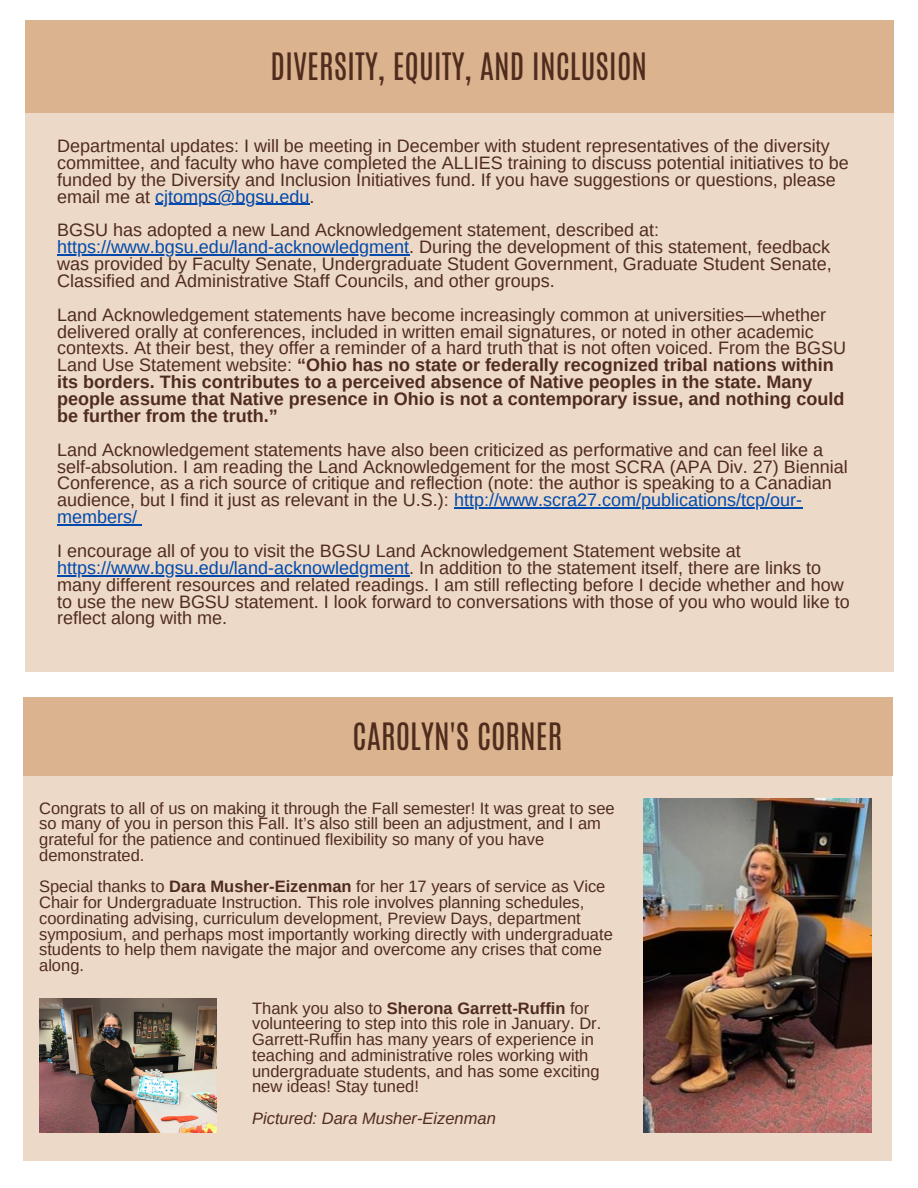
<style>
.page{position:relative;width:918px;height:1188px;background:#fff}
.page>*{position:absolute;margin:0;border:0;box-sizing:border-box;transform-origin:0 0}
.t1{font:31.5px "Antonio";color:#4f2c1d}
.t2{font:18px/16.8px "Arimo";color:#4f2c1d}
.t3{font:16.5px/15.8px "Arimo";color:#4f2c1d}
.t4{font:italic 16.5px "Arimo";color:#4f2c1d}
.s1{color:#004aad}
.s2{font-weight:700}
</style>
<div class="page">
<div style="left:25px;top:20px;width:868px;height:652px;background:#edd9c7"></div>
<div style="left:25px;top:20px;width:868px;height:92px;background:#dbb38f"></div>
<div style="left:23px;top:697px;width:868px;height:463px;background:#edd9c7"></div>
<div style="left:23px;top:697px;width:869px;height:79px;background:#dbb38f"></div>
<img style="left:643px;top:798px;width:229px;height:335px">
<img style="left:39px;top:998px;width:178px;height:134px">
<hr style="left:155px;top:204px;width:154px;height:1px;background:#004aad">
<hr style="left:57px;top:254px;width:352px;height:1px;background:#004aad">
<hr style="left:454px;top:507px;width:348px;height:2px;background:#004aad">
<hr style="left:57px;top:524px;width:80px;height:1px;background:#004aad">
<hr style="left:57px;top:575px;width:352px;height:1px;background:#004aad">
<p class="t1" style="left:270px;top:44px;width:378px">DIVERSITY, EQUITY, AND INCLUSION</p>
<p class="t2" style="left:57px;top:137px;width:793px">Departmental updates: I will be meeting in December with student representatives of the diversity committee, and faculty who have completed the ALLIES training to discuss potential initiatives to be funded by the Diversity and Inclusion Initiatives fund. If you have suggestions or questions, please email me at <span class="s1">cjtomps@bgsu.edu</span>.</p>
<p class="t2" style="left:57px;top:222px;width:776px">BGSU has adopted a new Land Acknowledgement statement, described at: <span class="s1">https://www.bgsu.edu/land-acknowledgment</span>. During the development of this statement, feedback was provided by Faculty Senate, Undergraduate Student Government, Graduate Student Senate, Classified and Administrative Staff Councils, and other groups.</p>
<p class="t2" style="left:57px;top:306px;width:790px">Land Acknowledgement statements have become increasingly common at universities—whether delivered orally at conferences, included in written email signatures, or noted in other academic contexts. At their best, they offer a reminder of a hard truth that is not often voiced. From the BGSU Land Use Statement website: <span class="s2">“Ohio has no state or federally recognized tribal nations within its borders. This contributes to a perceived absence of Native peoples in the state. Many people assume that Native presence in Ohio is not a contemporary issue, and nothing could be further from the truth.”</span></p>
<p class="t2" style="left:57px;top:441px;width:792px">Land Acknowledgement statements have also been criticized as performative and can feel like a self-absolution. I am reading the Land Acknowledgement for the most SCRA (APA Div. 27) Biennial Conference, as a rich source of critique and reflection (note: the author is speaking to a Canadian audience, but I find it just as relevant in the U.S.): <span class="s1">http://www.scra27.com/publications/tcp/our&shy;members/</span></p>
<p class="t2" style="left:57px;top:542px;width:794px">I encourage all of you to visit the BGSU Land Acknowledgement Statement website at <span class="s1">https://www.bgsu.edu/land-acknowledgment</span>. In addition to the statement itself, there are links to many different resources and related readings. I am still reflecting before I decide whether and how to use the new BGSU statement. I look forward to conversations with those of you who would like to reflect along with me.</p>
<p class="t1" style="left:353px;top:714px;width:211px">CAROLYN'S CORNER</p>
<p class="t3" style="left:39px;top:800px;width:577px">Congrats to all of us on making it through the Fall semester! It was great to see so many of you in person this Fall. It’s also still been an adjustment, and I am grateful for the patience and continued flexibility so many of you have demonstrated.</p>
<p class="t3" style="left:39px;top:879px;width:575px">Special thanks to <span class="s2">Dara Musher-Eizenman</span> for her 17 years of service as Vice Chair for Undergraduate Instruction. This role involves planning schedules, coordinating advising, curriculum development, Preview Days, department symposium, and perhaps most importantly working directly with undergraduate students to help them navigate the major and overcome any crises that come along.</p>
<p class="t3" style="left:252px;top:1000px;width:351px">Thank you also to <span class="s2">Sherona Garrett-Ruffin</span> for volunteering to step into this role in January. Dr.<br>Garrett-Ruffin has many years of experience in teaching and administrative roles working with undergraduate students, and has some exciting new ideas! Stay tuned!</p>
<p class="t4" style="left:252px;top:1109px;width:245px">Pictured: Dara Musher-Eizenman</p>
</div>
